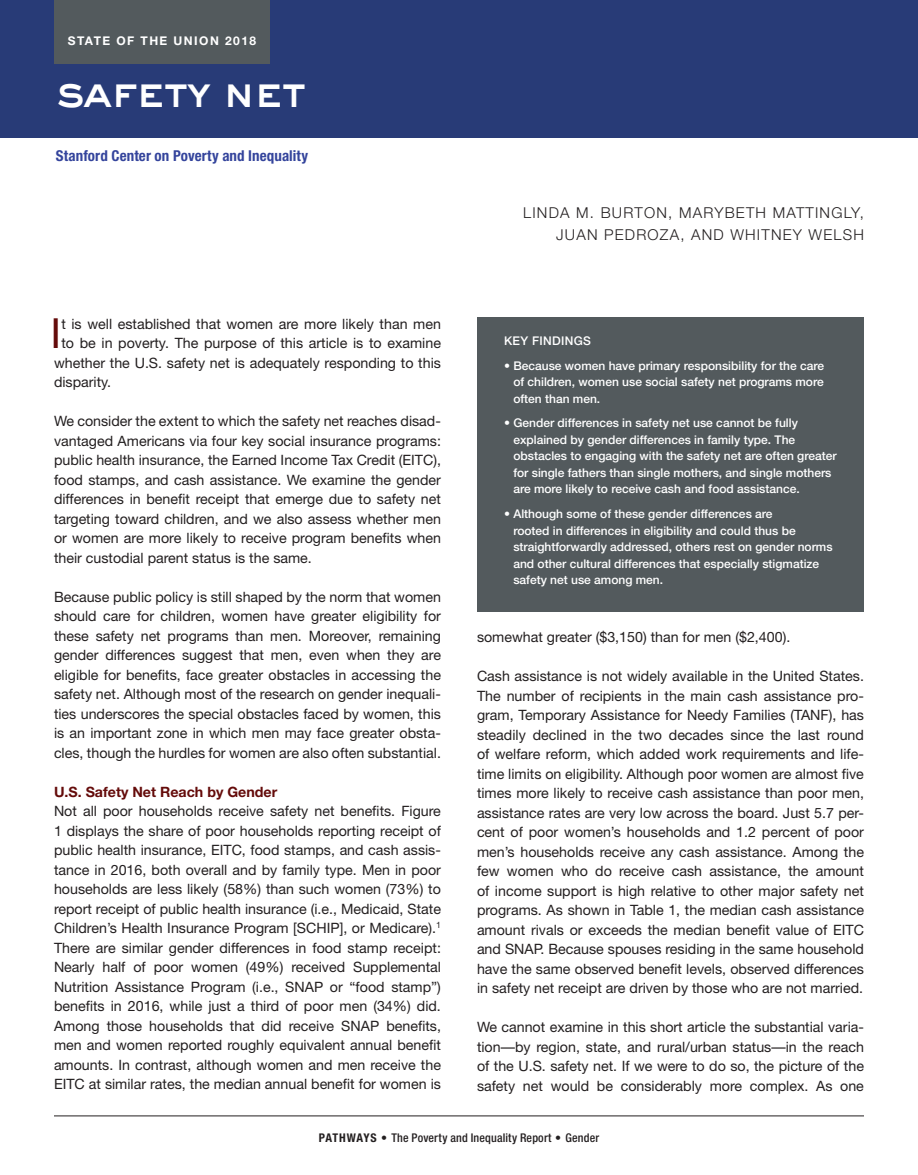
<style>
.page{position:relative;width:918px;height:1175px;background:#fff}
.page>*{position:absolute;margin:0;border:0;box-sizing:border-box;transform-origin:0 0}
.t1{font:43.5px "AT Sackers Heavy Gothic";letter-spacing:-.065em;color:#fff}
.init_cap_para{font:41.55px "Helvetica Neue";color:#640b0a}
.author{font:300 15px/22.5px "Helvetica Neue";letter-spacing:.08em;color:#231f20;text-align:right}
.t2{font:700 condensed 15px "Helvetica Neue";letter-spacing:.005em;color:#34449c}
.Main_txt_space{font:14.25px/19.5px "Helvetica Neue";color:#231f20;text-align:justify}
.Main_txt_no_space{font:14.25px/19.5px "Helvetica Neue";color:#231f20;text-align:justify}
.init_cap_para-2{font:14.25px "Helvetica Neue";color:#231f20}
.text_sub{font:700 14.25px "Helvetica Neue";color:#640b0a}
.key_findings{font:500 12px/16.5px "Helvetica Neue";color:#fff}
.t3{font:500 condensed 12px "Helvetica Neue";letter-spacing:.015em;color:#231f20}
.t4{font:700 12px "Helvetica Neue";letter-spacing:.12em;color:#fff}
.key_findings-2{font:500 12px "Helvetica Neue";letter-spacing:.025em;color:#fff}
.s1{font-weight:700}
</style>
<div class="page">
<hr style="left:54px;top:1115px;width:810px;height:1px;background:#231f20">
<div style="left:0;top:0;width:918px;height:137px;background:#283b77"></div>
<div style="left:54px;top:0;width:216px;height:63px;background:#535a5d"></div>
<div style="left:477px;top:317px;width:387px;height:294px;background:#535a5d"></div>
<p class="t4" style="left:68px;top:34px;width:190px">STATE OF THE UNION 2018</p>
<p class="t1" style="left:56px;top:62px;width:253px">safety net</p>
<p class="t2" style="left:56px;top:146px;width:254px">Stanford Center on Poverty and Inequality</p>
<p class="init_cap_para" style="left:51px;top:308px;width:12px">I</p>
<p class="init_cap_para-2" style="left:61px;top:315px;width:381px">t is well established that women are more likely than men</p>
<p class="init_cap_para-2" style="left:61px;top:334px;width:381px">to be in poverty. The purpose of this article is to examine</p>
<p class="init_cap_para-2" style="left:54px;top:354px;width:389px">whether the U.S. safety net is adequately responding to this</p>
<p class="init_cap_para-2" style="left:54px;top:373px;width:59px">disparity.</p>
<p class="Main_txt_space" style="left:54px;top:411px;width:389px">We consider the extent to which the safety net reaches disad&shy;vantaged Americans via four key social insurance programs: public health insurance, the Earned Income Tax Credit (EITC), food stamps, and cash assistance. We examine the gender differences in benefit receipt that emerge due to safety net targeting toward children, and we also assess whether men or women are more likely to receive program benefits when their custodial parent status is the same.</p>
<p class="Main_txt_space" style="left:54px;top:586px;width:389px">Because public policy is still shaped by the norm that women should care for children, women have greater eligibility for these safety net programs than men. Moreover, remaining gender differences suggest that men, even when they are eligible for benefits, face greater obstacles in accessing the safety net. Although most of the research on gender inequali&shy;ties underscores the special obstacles faced by women, this is an important zone in which men may face greater obsta&shy;cles, though the hurdles for women are also often substantial.</p>
<p class="text_sub" style="left:54px;top:783px;width:225px">U.S. Safety Net Reach by Gender</p>
<p class="Main_txt_no_space" style="left:54px;top:801px;width:389px">Not all poor households receive safety net benefits. Figure 1 displays the share of poor households reporting receipt of public health insurance, EITC, food stamps, and cash assis&shy;tance in 2016, both overall and by family type. Men in poor households are less likely (58%) than such women (73%) to report receipt of public health insurance (i.e., Medicaid, State Children’s Health Insurance Program [SCHIP], or Medicare).<sup>1<br></sup>There are similar gender differences in food stamp receipt:<br>Nearly half of poor women (49%) received Supplemental Nutrition Assistance Program (i.e., SNAP or “food stamp”) benefits in 2016, while just a third of poor men (34%) did.<br>Among those households that did receive SNAP benefits, men and women reported roughly equivalent annual benefit amounts. In contrast, although women and men receive the EITC at similar rates, the median annual benefit for women is</p>
<p class="author" style="left:523px;top:201px;width:342px">LINDA M. BURTON, MARYBETH MATTINGLY,<br>JUAN PEDROZA, AND WHITNEY WELSH</p>
<p class="key_findings-2" style="left:504px;top:333px;width:88px">KEY FINDINGS</p>
<p class="key_findings" style="left:513px;top:357px;width:312px;text-align:justify;text-indent:-9px">• Because women have primary responsibility for the care of children, women use social safety net programs more often than men.</p>
<p class="key_findings" style="left:513px;top:414px;width:325px;text-indent:-9px">• Gender differences in safety net use cannot be fully explained by gender differences in family type. The obstacles to engaging with the safety net are often greater for single fathers than single mothers, and single mothers are more likely to receive cash and food assistance.</p>
<p class="key_findings" style="left:513px;top:505px;width:321px;text-indent:-9px">• Although some of these gender differences are<br>rooted in differences in eligibility and could thus be straightforwardly addressed, others rest on gender norms and other cultural differences that especially stigmatize safety net use among men.</p>
<p class="Main_txt_no_space" style="left:477px;top:627px;width:315px">somewhat greater ($3,150) than for men ($2,400).</p>
<p class="Main_txt_space" style="left:477px;top:666px;width:389px">Cash assistance is not widely available in the United States.<br>The number of recipients in the main cash assistance pro&shy;gram, Temporary Assistance for Needy Families (TANF), has steadily declined in the two decades since the last round of welfare reform, which added work requirements and life&shy;time limits on eligibility. Although poor women are almost five times more likely to receive cash assistance than poor men, assistance rates are very low across the board. Just 5.7 per&shy;cent of poor women’s households and 1.2 percent of poor men’s households receive any cash assistance. Among the few women who do receive cash assistance, the amount of income support is high relative to other major safety net programs. As shown in Table 1, the median cash assistance amount rivals or exceeds the median benefit value of EITC and SNAP. Because spouses residing in the same household have the same observed benefit levels, observed differences in safety net receipt are driven by those who are not married.</p>
<p class="Main_txt_space" style="left:477px;top:1017px;width:389px">We cannot examine in this short article the substantial varia&shy;tion—by region, state, and rural/urban status—in the reach of the U.S. safety net. If we were to do so, the picture of the safety net would be considerably more complex. As one</p>
<p class="t3" style="left:319px;top:1130px;width:282px"><span class="s1">PATHWAYS •</span> The Poverty and Inequality Report <span class="s1">•</span> Gender</p>
</div>
